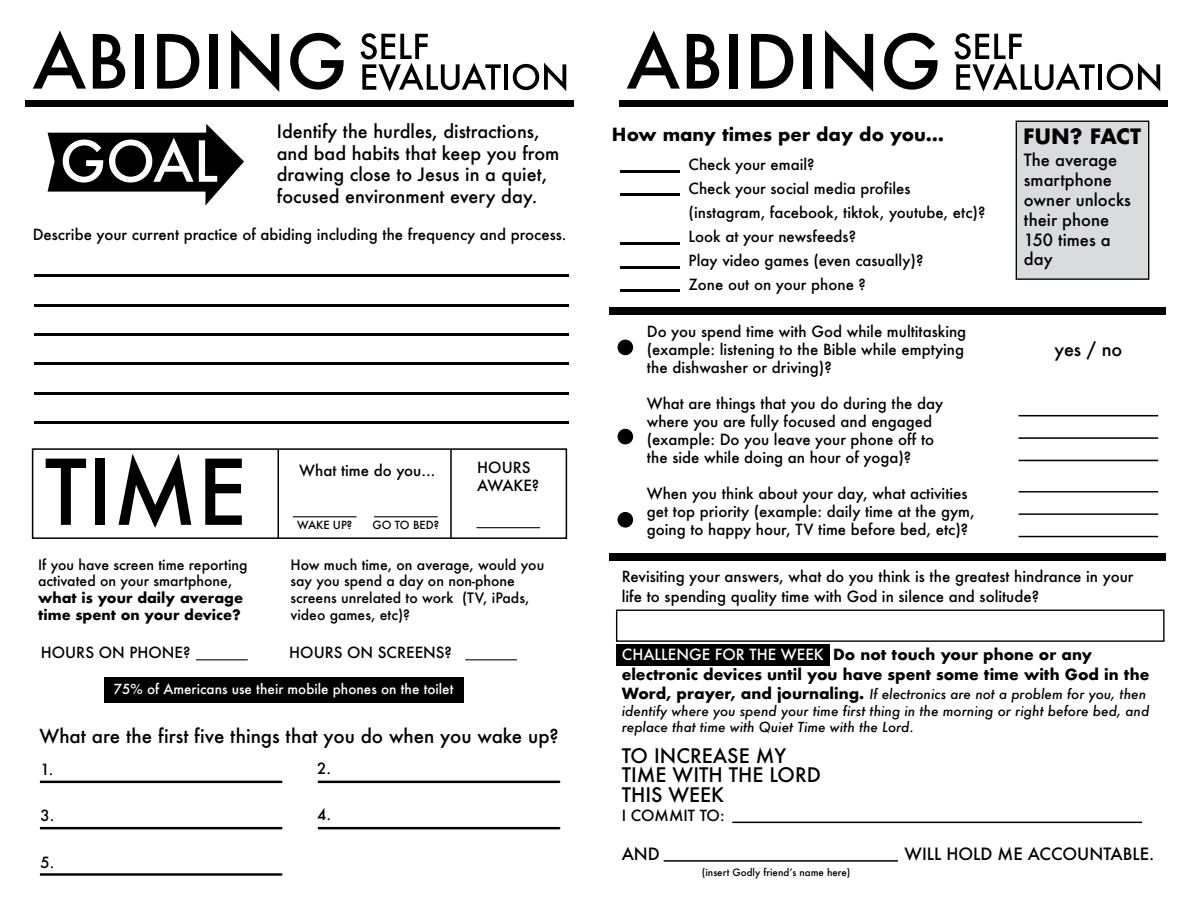
<style>
.page{position:relative;width:1188px;height:918px;background:#fff}
.page>*{position:absolute;margin:0;border:0;box-sizing:border-box;transform-origin:0 0}
.t1{font:500 87.9px "Futura";color:#000}
.t2{font:500 54.9px "Futura";color:#fff}
.t3{font:700 20.55px "Futura";color:#000}
.t4{font:500 19.5px/19.5px "Futura";color:#000}
.t5{font:500 18.75px "Futura";color:#000}
.t6{font:500 18px/21.6px "Futura";color:#000}
.t7{font:700 17.7px "Futura";color:#000}
.t8{font:500 16.5px/19.8px "Futura";color:#000}
.t9{font:500 15px/18px "Futura";color:#000}
.t10{font:700 15px/19.5px "Futura";color:#000}
.t11{font:500 13.95px/16.8px "Futura";color:#000}
.t12{font:700 13.95px/16.8px "Futura";color:#000}
.t13{font:italic 500 13.5px/16.5px "Futura";color:#000}
.t14{font:500 13.5px "Futura";color:#fff}
.t15{font:500 10.95px "Futura";color:#000}
.t16{font:500 9.75px "Futura";color:#000}
.s1{font-weight:500;color:#fff}
.s2{font-weight:500}
.s3{font-weight:700;font-style:normal;font-size:15px}
</style>
<div class="page">
<div style="left:617px;top:644px;width:213px;height:21px;background:#000"></div>
<div style="left:104px;top:677px;width:360px;height:25px;background:#000"></div>
<svg style="left:48px;top:124px;width:196px;height:82px"></svg>
<div style="left:32px;top:448px;width:535px;height:91px;border:2px solid #000"></div>
<svg style="left:33px;top:30px;width:53px;height:59px"></svg>
<svg style="left:93px;top:34px;width:32px;height:55px"></svg>
<div style="left:136px;top:34px;width:8px;height:55px;background:#000"></div>
<svg style="left:157px;top:34px;width:42px;height:55px"></svg>
<div style="left:210px;top:34px;width:8px;height:55px;background:#000"></div>
<svg style="left:231px;top:30px;width:48px;height:62px"></svg>
<svg style="left:290px;top:33px;width:54px;height:57px"></svg>
<svg style="left:361px;top:33px;width:140px;height:59px"></svg>
<hr style="left:504px;top:64px;width:4px;height:26px;background:#000">
<svg style="left:513px;top:63px;width:53px;height:28px"></svg>
<div style="left:25px;top:100px;width:548px;height:7px;background:#000"></div>
<svg style="left:627px;top:30px;width:53px;height:59px"></svg>
<svg style="left:687px;top:34px;width:32px;height:55px"></svg>
<div style="left:730px;top:34px;width:8px;height:55px;background:#000"></div>
<svg style="left:751px;top:34px;width:42px;height:55px"></svg>
<div style="left:804px;top:34px;width:8px;height:55px;background:#000"></div>
<svg style="left:825px;top:30px;width:48px;height:62px"></svg>
<svg style="left:884px;top:33px;width:54px;height:57px"></svg>
<svg style="left:955px;top:33px;width:140px;height:59px"></svg>
<hr style="left:1098px;top:64px;width:4px;height:26px;background:#000">
<svg style="left:1107px;top:63px;width:53px;height:28px"></svg>
<div style="left:619px;top:100px;width:548px;height:7px;background:#000"></div>
<hr style="left:34px;top:274px;width:535px;height:3px;background:#000">
<hr style="left:34px;top:304px;width:535px;height:2px;background:#000">
<hr style="left:34px;top:333px;width:535px;height:3px;background:#000">
<hr style="left:34px;top:363px;width:535px;height:2px;background:#000">
<hr style="left:34px;top:392px;width:535px;height:3px;background:#000">
<hr style="left:34px;top:422px;width:535px;height:2px;background:#000">
<hr style="left:293px;top:516px;width:64px;height:1px;background:#000">
<hr style="left:374px;top:516px;width:64px;height:1px;background:#000">
<hr style="left:476px;top:527px;width:64px;height:1px;background:#000">
<hr style="left:196px;top:659px;width:52px;height:1px;background:#000">
<hr style="left:465px;top:659px;width:52px;height:1px;background:#000">
<hr style="left:278px;top:449px;width:1px;height:89px;background:#000">
<hr style="left:450px;top:449px;width:2px;height:89px;background:#000">
<svg style="left:40px;top:781px;width:243px;height:2px"></svg>
<svg style="left:318px;top:781px;width:242px;height:2px"></svg>
<svg style="left:40px;top:827px;width:243px;height:2px"></svg>
<svg style="left:318px;top:827px;width:242px;height:2px"></svg>
<svg style="left:40px;top:873px;width:243px;height:3px"></svg>
<div style="left:609px;top:307px;width:556px;height:8px;background:#000"></div>
<div style="left:609px;top:553px;width:556px;height:7px;background:#000"></div>
<hr style="left:620px;top:171px;width:60px;height:2px;background:#000">
<hr style="left:620px;top:194px;width:60px;height:2px;background:#000">
<hr style="left:620px;top:243px;width:60px;height:2px;background:#000">
<hr style="left:620px;top:267px;width:60px;height:2px;background:#000">
<hr style="left:620px;top:290px;width:60px;height:2px;background:#000">
<div style="left:1016px;top:121px;width:133px;height:159px;background:#dadbdc;border:1px solid #000"></div>
<hr style="left:1019px;top:415px;width:139px;height:1px;background:#000">
<hr style="left:1019px;top:437px;width:139px;height:2px;background:#000">
<hr style="left:1019px;top:460px;width:139px;height:1px;background:#000">
<hr style="left:1019px;top:491px;width:139px;height:2px;background:#000">
<hr style="left:1019px;top:513px;width:139px;height:2px;background:#000">
<hr style="left:1019px;top:536px;width:139px;height:1px;background:#000">
<div style="left:618px;top:340px;width:15px;height:15px;background:#000;border-radius:50%"></div>
<div style="left:618px;top:429px;width:15px;height:15px;background:#000;border-radius:50%"></div>
<div style="left:618px;top:512px;width:15px;height:16px;background:#000;border-radius:50%"></div>
<div style="left:616px;top:610px;width:549px;height:32px;border:1px solid #000"></div>
<hr style="left:732px;top:822px;width:410px;height:1px;background:#000">
<hr style="left:664px;top:860px;width:234px;height:2px;background:#000">
<p class="t6" style="left:277px;top:120px;width:284px">Identify the hurdles, distractions, and bad habits that keep you from drawing close to Jesus in a quiet, focused environment every day.</p>
<p class="t9" style="left:33px;top:225px;width:535px">Describe your current practice of abiding including the frequency and process.</p>
<h2 class="t2" style="left:60px;top:124px;width:160px">GOAL</h2>
<h1 class="t1" style="left:45px;top:432px;width:204px">TIME</h1>
<p class="t9" style="left:299px;top:462px;width:138px">What time do you...</p>
<p class="t9" style="left:477px;top:458px;width:64px">HOURS<br>AWAKE?</p>
<p class="t15" style="left:297px;top:518px;width:57px">WAKE UP?</p>
<p class="t15" style="left:373px;top:518px;width:68px">GO TO BED?</p>
<p class="t11" style="left:38px;top:556px;width:211px">If you have screen time reporting activated on your smartphone,</p>
<p class="t12" style="left:38px;top:590px;width:207px">what is your daily average time spent on your device?</p>
<p class="t9" style="left:41px;top:643px;width:151px">HOURS ON PHONE?</p>
<p class="t11" style="left:290px;top:556px;width:255px">How much time, on average, would you say you spend a day on non-phone screens unrelated to work (TV, iPads, video games, etc)?</p>
<p class="t9" style="left:289px;top:643px;width:164px">HOURS ON SCREENS?</p>
<p class="t14" style="left:114px;top:680px;width:341px">75% of Americans use their mobile phones on the toilet</p>
<p class="t5" style="left:39px;top:723px;width:521px">What are the first five things that you do when you wake up?</p>
<p class="t9" style="left:41px;top:760px;width:15px">1.</p>
<p class="t9" style="left:317px;top:759px;width:15px">2.</p>
<p class="t9" style="left:41px;top:807px;width:15px">3.</p>
<p class="t9" style="left:317px;top:805px;width:15px">4.</p>
<p class="t9" style="left:41px;top:853px;width:15px">5.</p>
<p class="t7" style="left:612px;top:122px;width:334px">How many times per day do you…</p>
<h3 class="t3" style="left:1023px;top:122px;width:119px">FUN? FACT</h3>
<p class="t9" style="left:689px;top:153px;width:298px;line-height:24px">Check your email?<br>Check your social media profiles (instagram, facebook, tiktok, youtube, etc)?<br>Look at your newsfeeds?<br>Play video games (even casually)?<br>Zone out on your phone ?</p>
<p class="t8" style="left:1024px;top:150px;width:109px">The average smartphone owner unlocks their phone<br>150 times a day</p>
<p class="t9" style="left:647px;top:322px;width:321px">Do you spend time with God while multitasking (example: listening to the Bible while emptying the dishwasher or driving)?</p>
<p class="t9" style="left:647px;top:394px;width:298px">What are things that you do during the day where you are fully focused and engaged (example: Do you leave your phone off to the side while doing an hour of yoga)?</p>
<p class="t9" style="left:647px;top:484px;width:329px">When you think about your day, what activities get top priority (example: daily time at the gym, going to happy hour, TV time before bed, etc)?</p>
<p class="t6" style="left:1055px;top:338px;width:69px">yes / no</p>
<p class="t9" style="left:622px;top:567px;width:513px;line-height:19.5px">Revisiting your answers, what do you think is the greatest hindrance in your life to spending quality time with God in silence and solitude?</p>
<p class="t10" style="left:622px;top:645px;width:529px"><span class="s1">CHALLENGE FOR THE WEEK</span><span class="s2">:</span> Do not touch your phone or any electronic devices until you have spent some time with God in the</p>
<p class="t13" style="left:622px;top:686px;width:529px"><span class="s3">Word, prayer, and journaling.</span> If electronics are not a problem for you, then identify where you spend your time first thing in the morning or right before bed, and replace that time with Quiet Time with the Lord.</p>
<h3 class="t4" style="left:622px;top:746px;width:201px">TO INCREASE MY<br>TIME WITH THE LORD<br>THIS WEEK</h3>
<p class="t9" style="left:622px;top:807px;width:104px">I COMMIT TO:</p>
<p class="t8" style="left:622px;top:844px;width:40px">AND</p>
<p class="t8" style="left:905px;top:844px;width:251px">WILL HOLD ME ACCOUNTABLE.</p>
<p class="t16" style="left:702px;top:865px;width:150px">(insert Godly friendʼs name here)</p>
</div>
